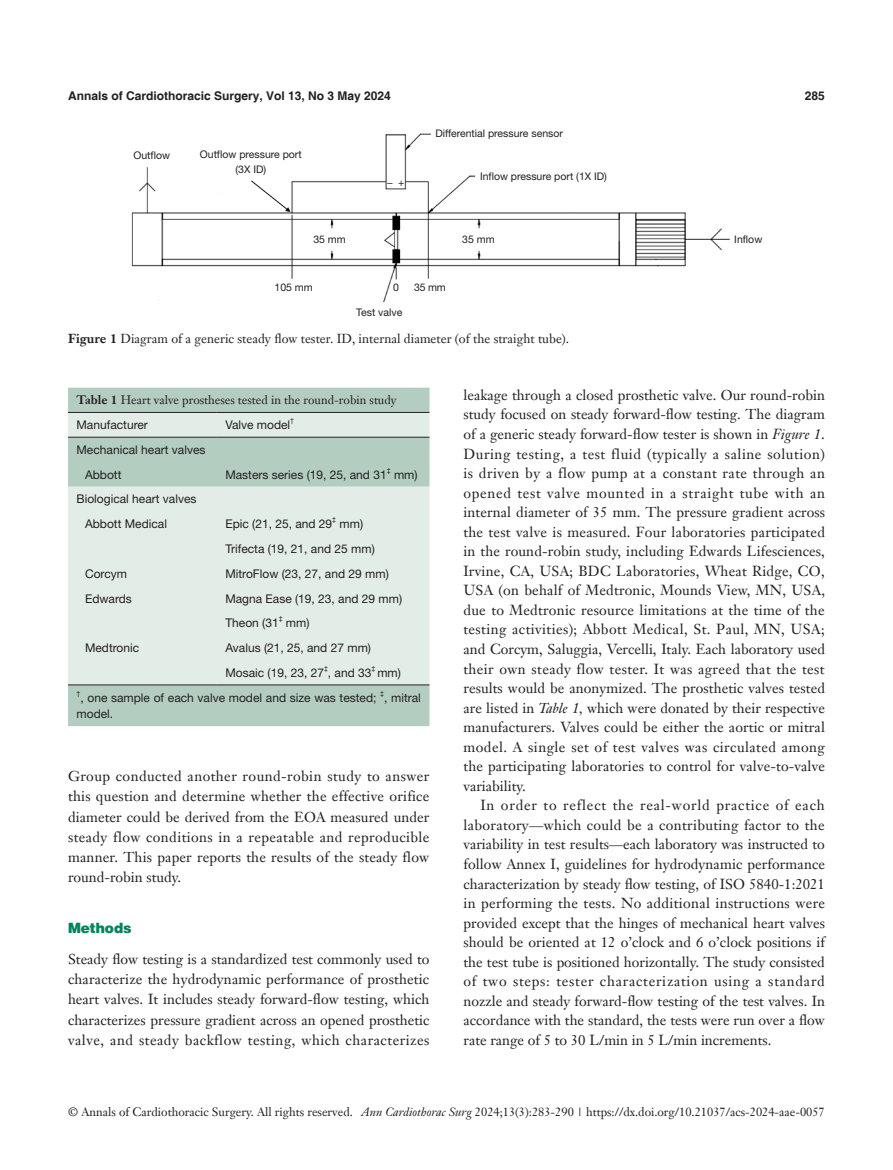
<style>
.page{position:relative;width:893px;height:1170px;background:#fff}
.page>*{position:absolute;margin:0;border:0;box-sizing:border-box;transform-origin:0 0}
.t1{font:14.25px/19.5px "Janson Text LT";letter-spacing:.01em;color:#231f20;text-align:justify}
._1ji-6_5{font:900 14.25px "Helvetica";color:#00845c}
.C-tuzhu{font:12.75px "Janson Text LT";color:#231f20}
.C-biaoge{font:12px "Helvetica Neue LT Pro";color:#231f20}
.C-biaoge-2{font:12px "Janson Text LT";color:#231f20}
.t2{font:700 12px "Helvetica";color:#231f20}
.C-tu-chongshu{font:10.5px/15px "Helvetica Neue LT Pro";color:#231f20;text-align:center}
.C-biaoge-3{font:7.05px "Helvetica Neue LT Pro";color:#231f20}
.s1{font-weight:700}
.s2{font-style:italic}
</style>
<div class="page">
<div style="left:68px;top:387px;width:361px;height:339px;background:#b3cec1"></div>
<svg style="left:68px;top:413px;width:361px;height:271px;background:#dae7e0"></svg>
<hr style="left:68px;top:412px;width:149px;height:1px;background:#231f20">
<hr style="left:217px;top:412px;width:212px;height:1px;background:#231f20">
<hr style="left:68px;top:437px;width:149px;height:1px;background:#231f20">
<hr style="left:217px;top:437px;width:212px;height:1px;background:#231f20">
<hr style="left:68px;top:684px;width:149px;height:1px;background:#231f20">
<hr style="left:217px;top:684px;width:212px;height:1px;background:#231f20">
<img style="left:131px;top:133px;width:599px;height:170px">
<p class="t2" style="left:68px;top:88px;width:324px">Annals of Cardiothoracic Surgery, Vol 13, No 3 May 2024</p>
<p class="t2" style="left:805px;top:88px;width:22px">285</p>
<p class="C-tu-chongshu" style="left:133px;top:147px;width:38px">Outflow</p>
<p class="C-tu-chongshu" style="left:200px;top:146px;width:103px">Outflow pressure port (3X ID)</p>
<p class="C-tu-chongshu" style="left:387px;top:174px;width:19px">− +</p>
<p class="C-tu-chongshu" style="left:435px;top:125px;width:129px">Differential pressure sensor</p>
<p class="C-tu-chongshu" style="left:480px;top:168px;width:128px">Inflow pressure port (1X ID)</p>
<p class="C-tu-chongshu" style="left:313px;top:232px;width:34px">35 mm</p>
<p class="C-tu-chongshu" style="left:462px;top:232px;width:34px">35 mm</p>
<p class="C-tu-chongshu" style="left:734px;top:231px;width:29px">Inflow</p>
<p class="C-tu-chongshu" style="left:274px;top:280px;width:40px">105 mm</p>
<p class="C-tu-chongshu" style="left:393px;top:280px;width:7px">0</p>
<p class="C-tu-chongshu" style="left:414px;top:280px;width:33px">35 mm</p>
<p class="C-tu-chongshu" style="left:356px;top:304px;width:48px">Test valve</p>
<p class="C-tuzhu" style="left:68px;top:331px;width:503px"><span class="s1">Figure 1</span> Diagram of a generic steady flow tester. ID, internal diameter (of the straight tube).</p>
<p class="C-biaoge-2" style="left:77px;top:392px;width:322px"><span class="s1">Table 1</span> Heart valve prostheses tested in the round-robin study</p>
<p class="C-biaoge" style="left:77px;top:417px;width:73px">Manufacturer</p>
<p class="C-biaoge" style="left:225px;top:417px;width:66px">Valve model</p>
<p class="C-biaoge-3" style="left:290px;top:416px;width:5px">†</p>
<p class="C-biaoge" style="left:77px;top:442px;width:130px">Mechanical heart valves</p>
<p class="C-biaoge" style="left:85px;top:467px;width:38px">Abbott</p>
<p class="C-biaoge" style="left:225px;top:467px;width:163px">Masters series (19, 25, and 31</p>
<p class="C-biaoge-3" style="left:387px;top:466px;width:5px">‡</p>
<p class="C-biaoge" style="left:394px;top:467px;width:25px">mm)</p>
<p class="C-biaoge" style="left:77px;top:491px;width:121px">Biological heart valves</p>
<p class="C-biaoge" style="left:85px;top:516px;width:84px">Abbott Medical</p>
<p class="C-biaoge" style="left:225px;top:516px;width:108px">Epic (21, 25, and 29</p>
<p class="C-biaoge-3" style="left:332px;top:515px;width:5px">‡</p>
<p class="C-biaoge" style="left:340px;top:516px;width:25px">mm)</p>
<p class="C-biaoge" style="left:225px;top:541px;width:151px">Trifecta (19, 21, and 25 mm)</p>
<p class="C-biaoge" style="left:85px;top:566px;width:44px">Corcym</p>
<p class="C-biaoge" style="left:225px;top:566px;width:165px">MitroFlow (23, 27, and 29 mm)</p>
<p class="C-biaoge" style="left:85px;top:590px;width:48px">Edwards</p>
<p class="C-biaoge" style="left:225px;top:590px;width:178px">Magna Ease (19, 23, and 29 mm)</p>
<p class="C-biaoge" style="left:225px;top:615px;width:55px">Theon (31</p>
<p class="C-biaoge-3" style="left:279px;top:614px;width:5px">‡</p>
<p class="C-biaoge" style="left:286px;top:615px;width:25px">mm)</p>
<p class="C-biaoge" style="left:85px;top:640px;width:56px">Medtronic</p>
<p class="C-biaoge" style="left:225px;top:640px;width:147px">Avalus (21, 25, and 27 mm)</p>
<p class="C-biaoge" style="left:225px;top:665px;width:148px">Mosaic (19, 23, 27 , and 33</p>
<p class="C-biaoge-3" style="left:324px;top:664px;width:5px">‡</p>
<p class="C-biaoge-3" style="left:372px;top:664px;width:5px">‡</p>
<p class="C-biaoge" style="left:377px;top:665px;width:25px">mm)</p>
<p class="C-biaoge-3" style="left:77px;top:689px;width:5px">†</p>
<p class="C-biaoge" style="left:80px;top:689px;width:298px">, one sample of each valve model and size was tested;</p>
<p class="C-biaoge-3" style="left:380px;top:689px;width:5px">‡</p>
<p class="C-biaoge" style="left:384px;top:689px;width:38px">, mitral</p>
<p class="C-biaoge" style="left:77px;top:706px;width:38px">model.</p>
<p class="t1" style="left:68px;top:765px;width:363px;line-height:20.2px">Group conducted another round-robin study to answer this question and determine whether the effective orifice diameter could be derived from the EOA measured under steady flow conditions in a repeatable and reproducible manner. This paper reports the results of the steady flow round-robin study.</p>
<p class="_1ji-6_5" style="left:68px;top:918px;width:65px">Methods</p>
<p class="t1" style="left:68px;top:948px;width:363px;line-height:20.2px">Steady flow testing is a standardized test commonly used to characterize the hydrodynamic performance of prosthetic heart valves. It includes steady forward-flow testing, which characterizes pressure gradient across an opened prosthetic valve, and steady backflow testing, which characterizes</p>
<p class="t1" style="left:463px;top:385px;width:363px">leakage through a closed prosthetic valve. Our round-robin study focused on steady forward-flow testing. The diagram of a generic steady forward-flow tester is shown in <span class="s2">Figure 1</span>.<br>During testing, a test fluid (typically a saline solution) is driven by a flow pump at a constant rate through an opened test valve mounted in a straight tube with an internal diameter of 35 mm. The pressure gradient across the test valve is measured. Four laboratories participated in the round-robin study, including Edwards Lifesciences, Irvine, CA, USA; BDC Laboratories, Wheat Ridge, CO, USA (on behalf of Medtronic, Mounds View, MN, USA, due to Medtronic resource limitations at the time of the testing activities); Abbott Medical, St. Paul, MN, USA; and Corcym, Saluggia, Vercelli, Italy. Each laboratory used their own steady flow tester. It was agreed that the test results would be anonymized. The prosthetic valves tested are listed in <span class="s2">Table 1,</span> which were donated by their respective manufacturers. Valves could be either the aortic or mitral model. A single set of test valves was circulated among the participating laboratories to control for valve-to-valve variability.</p>
<p class="t1" style="left:463px;top:795px;width:363px;text-indent:17px">In order to reflect the real-world practice of each laboratory—which could be a contributing factor to the variability in test results—each laboratory was instructed to follow Annex I, guidelines for hydrodynamic performance characterization by steady flow testing, of ISO 5840-1:2021 in performing the tests. No additional instructions were provided except that the hinges of mechanical heart valves should be oriented at 12 o’clock and 6 o’clock positions if the test tube is positioned horizontally. The study consisted of two steps: tester characterization using a standard nozzle and steady forward-flow testing of the test valves. In accordance with the standard, the tests were run over a flow rate range of 5 to 30 L/min in 5 L/min increments.</p>
<p class="C-biaoge-2" style="left:68px;top:1104px;width:758px">© Annals of Cardiothoracic Surgery. All rights reserved. <span class="s2">Ann Cardiothorac Surg</span> 2024;13(3):283-290 | https://dx.doi.org/10.21037/acs-2024-aae-0057</p>
</div>
